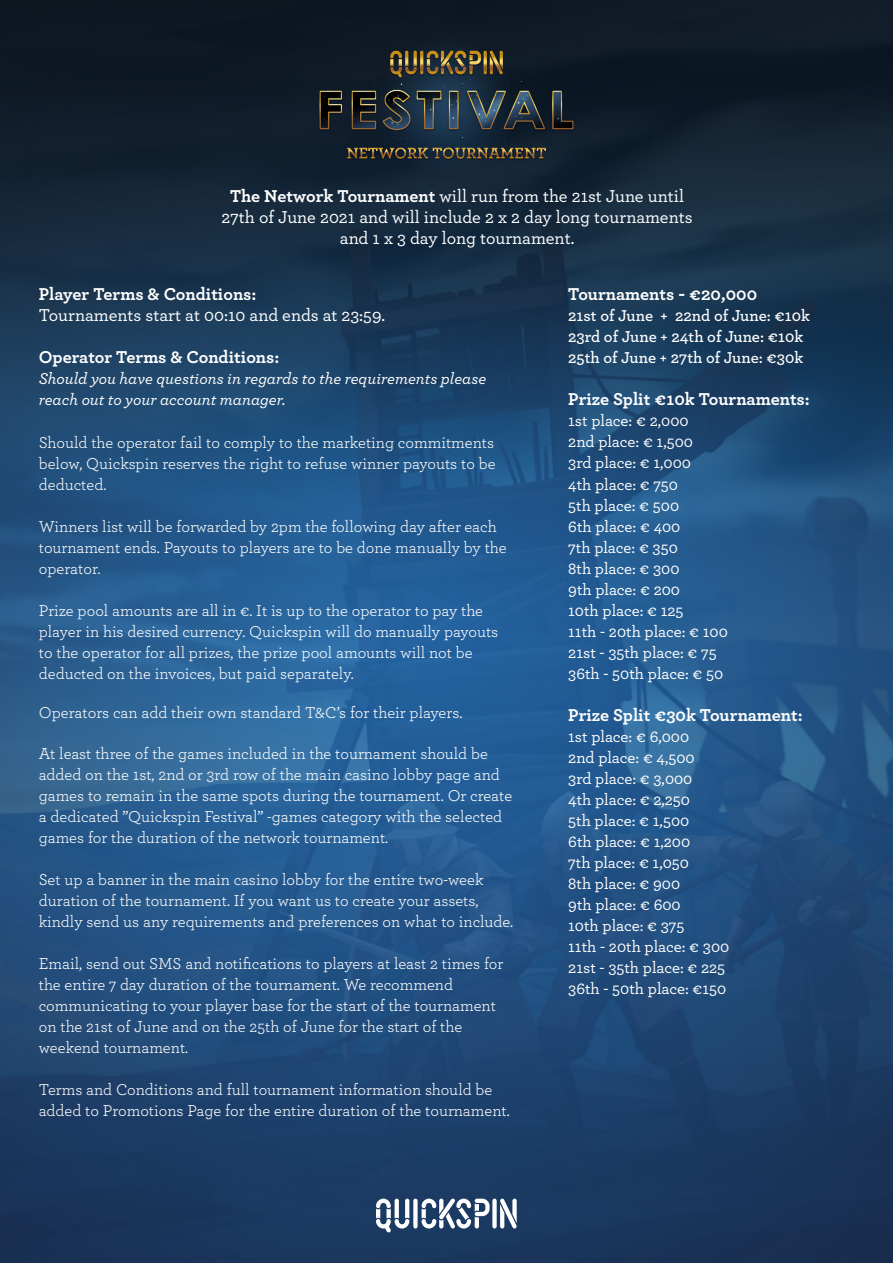
<style>
.page{position:relative;width:893px;height:1263px;background:#fff}
.page>*{position:absolute;margin:0;border:0;box-sizing:border-box;transform-origin:0 0}
.t1{font:500 18px/21px "Archer";color:#fff;text-align:center}
.t2{font:700 18px "Archer";color:#fff}
.t3{font:16.5px/21px "Archer";color:#fff}
.t4{font:500 16.5px/21px "Archer";color:#fff}
.t5{font:italic 500 16.5px/21px "Archer";color:#fff}
.t6{font:600 16.5px/21px "Archer";color:#fff}
.s1{font-weight:700}
</style>
<div class="page">
<img style="left:0;top:0;width:893px;height:1263px">
<img style="left:279px;top:31px;width:335px;height:157px">
<div style="left:492px;top:1199px;width:5px;height:29px;background:#fff;border-radius:2px"></div>
<div style="left:413px;top:1199px;width:5px;height:29px;background:#fff;border-radius:2px"></div>
<svg style="left:500px;top:1198px;width:17px;height:30px"></svg>
<svg style="left:422px;top:1198px;width:68px;height:30px"></svg>
<svg style="left:376px;top:1199px;width:33px;height:33px"></svg>
<p class="t1" style="left:222px;top:185px;width:473px"><span class="s1">The Network Tournament</span> will run from the 21st June until<br>27th of June 2021 and will include 2 x 2 day long tournaments and 1 x 3 day long tournament.</p>
<p class="t2" style="left:39px;top:280px;width:219px">Player Terms &amp; Conditions:</p>
<p class="t1" style="left:39px;top:304px;width:348px">Tournaments start at 00:10 and ends at 23:59.</p>
<p class="t2" style="left:39px;top:343px;width:242px">Operator Terms &amp; Conditions:</p>
<p class="t5" style="left:39px;top:367px;width:449px">Should you have questions in regards to the requirements please reach out to your account manager.</p>
<p class="t3" style="left:39px;top:431px;width:458px;text-align:justify">Should the operator fail to comply to the marketing commitments below, Quickspin reserves the right to refuse winner payouts to be deducted.</p>
<p class="t3" style="left:39px;top:515px;width:469px">Winners list will be forwarded by 2pm the following day after each tournament ends. Payouts to players are to be done manually by the operator.</p>
<p class="t3" style="left:39px;top:599px;width:461px">Prize pool amounts are all in €. It is up to the operator to pay the player in his desired currency. Quickspin will do manually payouts to the operator for all prizes, the prize pool amounts will not be deducted on the invoices, but paid separately.</p>
<p class="t3" style="left:39px;top:701px;width:425px">Operators can add their own standard T&amp;C’s for their players.</p>
<p class="t3" style="left:39px;top:742px;width:475px">At least three of the games included in the tournament should be added on the 1st, 2nd or 3rd row of the main casino lobby page and games to remain in the same spots during the tournament. Or create a dedicated ”Quickspin Festival” -games category with the selected games for the duration of the network tournament.</p>
<p class="t3" style="left:39px;top:868px;width:476px">Set up a banner in the main casino lobby for the entire two-week duration of the tournament. If you want us to create your assets, kindly send us any requirements and preferences on what to include.</p>
<p class="t3" style="left:39px;top:952px;width:466px">Email, send out SMS and notifications to players at least 2 times for the entire 7 day duration of the tournament. We recommend communicating to your player base for the start of the tournament on the 21st of June and on the 25th of June for the start of the weekend tournament.</p>
<p class="t3" style="left:39px;top:1078px;width:473px">Terms and Conditions and full tournament information should be added to Promotions Page for the entire duration of the tournament.</p>
<p class="t2" style="left:568px;top:280px;width:190px">Tournaments - €20,000</p>
<p class="t6" style="left:568px;top:304px;width:243px">21st of June + 22nd of June: €10k<br>23rd of June + 24th of June: €10k<br>25th of June + 27th of June: €30k</p>
<p class="t2" style="left:568px;top:385px;width:243px">Prize Split €10k Tournaments:</p>
<p class="t4" style="left:568px;top:410px;width:161px">1st place: € 2,000<br>2nd place: € 1,500<br>3rd place: € 1,000<br>4th place: € 750<br>5th place: € 500<br>6th place: € 400<br>7th place: € 350<br>8th place: € 300<br>9th place: € 200<br>10th place: € 125<br>11th - 20th place: € 100<br>21st - 35th place: € 75<br>36th - 50th place: € 50</p>
<p class="t2" style="left:568px;top:700px;width:236px">Prize Split €30k Tournament:</p>
<p class="t4" style="left:568px;top:725px;width:163px">1st place: € 6,000<br>2nd place: € 4,500<br>3rd place: € 3,000<br>4th place: € 2,250<br>5th place: € 1,500<br>6th place: € 1,200<br>7th place: € 1,050<br>8th place: € 900<br>9th place: € 600<br>10th place: € 375<br>11th - 20th place: € 300<br>21st - 35th place: € 225<br>36th - 50th place: €150</p>
</div>
